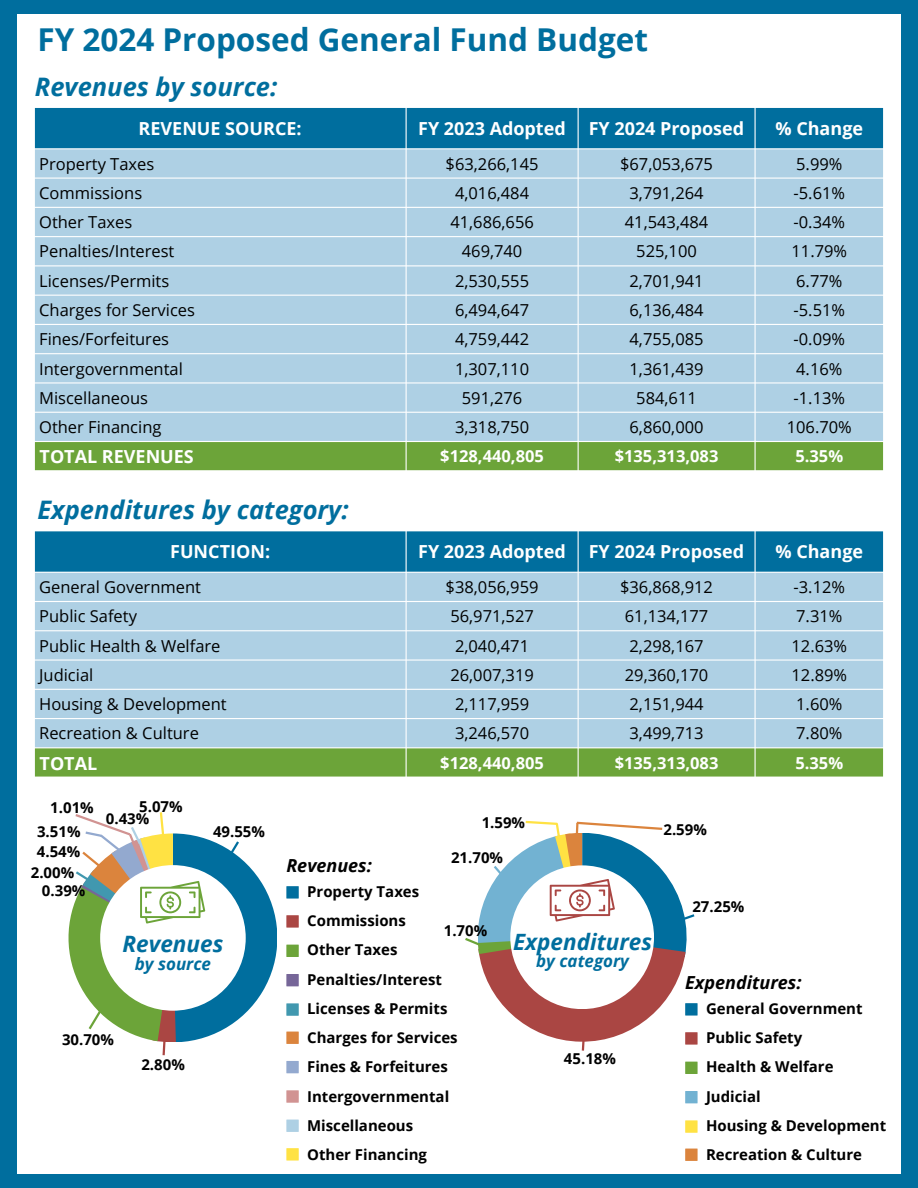
<style>
.page{position:relative;width:918px;height:1188px;background:#006e9e}
.page>*{position:absolute;margin:0;border:0;box-sizing:border-box;transform-origin:0 0}
.t1{font:700 31.5px "Open Sans";color:#006e9e}
.t2{font:italic 700 25.5px "Open Sans";color:#006e9e}
.t3{font:italic 700 22.65px "Open Sans";color:#006e9e}
.t4{font:italic 700 22.5px "Open Sans";color:#006e9e}
.t5{font:700 18px "Open Sans";color:#fff}
.t6{font:italic 700 18px "Open Sans";color:#000}
.t7{font:italic 700 16.95px "Open Sans";color:#006e9e}
.t8{font:16.5px "Open Sans";color:#000}
.t9{font:700 16.5px "Open Sans";color:#fff}
.t10{font:700 15px "Open Sans";color:#000}
</style>
<div class="page">
<div style="left:17px;top:14px;width:884px;height:1160px;background:#fff"></div>
<div style="left:35px;top:108px;width:848px;height:40px;background:#006e9e"></div>
<svg style="left:35px;top:149px;width:848px;height:292px;background:#b1d1e5"></svg>
<div style="left:35px;top:442px;width:848px;height:28px;background:#6ca439"></div>
<div style="left:35px;top:531px;width:848px;height:41px;background:#006e9e"></div>
<div style="left:35px;top:573px;width:848px;height:174px;background:#aed0e4"></div>
<svg style="left:35px;top:748px;width:848px;height:29px;background:#70a63f"></svg>
<svg style="left:465px;top:820px;width:230px;height:231px"></svg>
<svg style="left:69px;top:812px;width:208px;height:244px"></svg>
<div style="left:286px;top:886px;width:13px;height:13px;background:#006e9e"></div>
<div style="left:286px;top:915px;width:13px;height:13px;background:#aa4643"></div>
<div style="left:286px;top:945px;width:13px;height:12px;background:#6ca439"></div>
<div style="left:286px;top:974px;width:13px;height:12px;background:#766698"></div>
<div style="left:286px;top:1003px;width:13px;height:13px;background:#4198af"></div>
<div style="left:286px;top:1032px;width:13px;height:12px;background:#db843d"></div>
<div style="left:286px;top:1061px;width:13px;height:12px;background:#93a9cf"></div>
<div style="left:286px;top:1090px;width:13px;height:13px;background:#d19392"></div>
<div style="left:286px;top:1120px;width:13px;height:12px;background:#aed0e4"></div>
<div style="left:286px;top:1148px;width:13px;height:13px;background:#ffe243"></div>
<div style="left:685px;top:1003px;width:13px;height:13px;background:#006e9e"></div>
<div style="left:685px;top:1032px;width:13px;height:13px;background:#aa4643"></div>
<div style="left:685px;top:1062px;width:13px;height:12px;background:#6ca439"></div>
<div style="left:685px;top:1091px;width:13px;height:12px;background:#72b2d2"></div>
<div style="left:685px;top:1120px;width:13px;height:13px;background:#ffe243"></div>
<div style="left:685px;top:1149px;width:13px;height:12px;background:#db843d"></div>
<p class="t1" style="left:37px;top:17px;width:612px">FY 2024 Proposed General Fund Budget</p>
<p class="t2" style="left:35px;top:69px;width:244px">Revenues by source:</p>
<p class="t5" style="left:139px;top:116px;width:165px">REVENUE SOURCE:</p>
<p class="t5" style="left:418px;top:116px;width:149px">FY 2023 Adopted</p>
<p class="t5" style="left:589px;top:116px;width:157px">FY 2024 Proposed</p>
<p class="t5" style="left:775px;top:116px;width:89px">% Change</p>
<p class="t8" style="left:39px;top:152px;width:117px">Property Taxes</p>
<p class="t8" style="left:446px;top:152px;width:94px">$63,266,145</p>
<p class="t8" style="left:620px;top:152px;width:94px">$67,053,675</p>
<p class="t8" style="left:796px;top:152px;width:48px">5.99%</p>
<p class="t8" style="left:39px;top:181px;width:105px">Commissions</p>
<p class="t8" style="left:455px;top:181px;width:76px">4,016,484</p>
<p class="t8" style="left:630px;top:181px;width:76px">3,791,264</p>
<p class="t8" style="left:794px;top:181px;width:53px">-5.61%</p>
<p class="t8" style="left:39px;top:211px;width:95px">Other Taxes</p>
<p class="t8" style="left:450px;top:211px;width:85px">41,686,656</p>
<p class="t8" style="left:625px;top:211px;width:85px">41,543,484</p>
<p class="t8" style="left:794px;top:211px;width:53px">-0.34%</p>
<p class="t8" style="left:39px;top:240px;width:137px">Penalties/Interest</p>
<p class="t8" style="left:462px;top:240px;width:62px">469,740</p>
<p class="t8" style="left:636px;top:240px;width:62px">525,100</p>
<p class="t8" style="left:792px;top:240px;width:57px">11.79%</p>
<p class="t8" style="left:39px;top:269px;width:132px">Licenses/Permits</p>
<p class="t8" style="left:455px;top:269px;width:76px">2,530,555</p>
<p class="t8" style="left:630px;top:269px;width:76px">2,701,941</p>
<p class="t8" style="left:796px;top:269px;width:48px">6.77%</p>
<p class="t8" style="left:39px;top:298px;width:157px">Charges for Services</p>
<p class="t8" style="left:455px;top:298px;width:76px">6,494,647</p>
<p class="t8" style="left:630px;top:298px;width:76px">6,136,484</p>
<p class="t8" style="left:794px;top:298px;width:53px">-5.51%</p>
<p class="t8" style="left:39px;top:328px;width:131px">Fines/Forfeitures</p>
<p class="t8" style="left:455px;top:328px;width:76px">4,759,442</p>
<p class="t8" style="left:630px;top:328px;width:76px">4,755,085</p>
<p class="t8" style="left:794px;top:328px;width:53px">-0.09%</p>
<p class="t8" style="left:39px;top:357px;width:145px">Intergovernmental</p>
<p class="t8" style="left:455px;top:357px;width:76px">1,307,110</p>
<p class="t8" style="left:630px;top:357px;width:76px">1,361,439</p>
<p class="t8" style="left:796px;top:357px;width:48px">4.16%</p>
<p class="t8" style="left:39px;top:386px;width:110px">Miscellaneous</p>
<p class="t8" style="left:462px;top:386px;width:62px">591,276</p>
<p class="t8" style="left:636px;top:386px;width:62px">584,611</p>
<p class="t8" style="left:794px;top:386px;width:53px">-1.13%</p>
<p class="t8" style="left:39px;top:415px;width:124px">Other Financing</p>
<p class="t8" style="left:455px;top:415px;width:76px">3,318,750</p>
<p class="t8" style="left:630px;top:415px;width:76px">6,860,000</p>
<p class="t8" style="left:787px;top:415px;width:67px">106.70%</p>
<p class="t5" style="left:40px;top:444px;width:156px">TOTAL REVENUES</p>
<p class="t9" style="left:440px;top:445px;width:105px">$128,440,805</p>
<p class="t9" style="left:615px;top:445px;width:105px">$135,313,083</p>
<p class="t9" style="left:795px;top:445px;width:49px">5.35%</p>
<p class="t2" style="left:37px;top:492px;width:313px">Expenditures by category:</p>
<p class="t5" style="left:170px;top:539px;width:101px">FUNCTION:</p>
<p class="t5" style="left:418px;top:539px;width:149px">FY 2023 Adopted</p>
<p class="t5" style="left:589px;top:539px;width:157px">FY 2024 Proposed</p>
<p class="t5" style="left:775px;top:539px;width:89px">% Change</p>
<p class="t8" style="left:39px;top:575px;width:163px">General Government</p>
<p class="t8" style="left:446px;top:575px;width:94px">$38,056,959</p>
<p class="t8" style="left:620px;top:575px;width:94px">$36,868,912</p>
<p class="t8" style="left:794px;top:575px;width:53px">-3.12%</p>
<p class="t8" style="left:39px;top:605px;width:99px">Public Safety</p>
<p class="t8" style="left:450px;top:605px;width:85px">56,971,527</p>
<p class="t8" style="left:625px;top:605px;width:85px">61,134,177</p>
<p class="t8" style="left:796px;top:605px;width:48px">7.31%</p>
<p class="t8" style="left:39px;top:634px;width:183px">Public Health &amp; Welfare</p>
<p class="t8" style="left:455px;top:634px;width:76px">2,040,471</p>
<p class="t8" style="left:630px;top:634px;width:76px">2,298,167</p>
<p class="t8" style="left:792px;top:634px;width:57px">12.63%</p>
<p class="t8" style="left:39px;top:663px;width:56px">Judicial</p>
<p class="t8" style="left:450px;top:663px;width:85px">26,007,319</p>
<p class="t8" style="left:625px;top:663px;width:85px">29,360,170</p>
<p class="t8" style="left:792px;top:663px;width:57px">12.89%</p>
<p class="t8" style="left:39px;top:692px;width:189px">Housing &amp; Development</p>
<p class="t8" style="left:455px;top:692px;width:76px">2,117,959</p>
<p class="t8" style="left:630px;top:692px;width:76px">2,151,944</p>
<p class="t8" style="left:796px;top:692px;width:48px">1.60%</p>
<p class="t8" style="left:39px;top:722px;width:161px">Recreation &amp; Culture</p>
<p class="t8" style="left:455px;top:722px;width:76px">3,246,570</p>
<p class="t8" style="left:630px;top:722px;width:76px">3,499,713</p>
<p class="t8" style="left:796px;top:722px;width:48px">7.80%</p>
<p class="t5" style="left:40px;top:751px;width:59px">TOTAL</p>
<p class="t9" style="left:440px;top:751px;width:105px">$128,440,805</p>
<p class="t9" style="left:615px;top:751px;width:105px">$135,313,083</p>
<p class="t9" style="left:795px;top:751px;width:49px">5.35%</p>
<p class="t10" style="left:50px;top:797px;width:45px">1.01%</p>
<p class="t10" style="left:37px;top:821px;width:45px">3.51%</p>
<p class="t10" style="left:37px;top:841px;width:45px">4.54%</p>
<p class="t10" style="left:31px;top:862px;width:45px">2.00%</p>
<p class="t10" style="left:42px;top:880px;width:45px">0.39%</p>
<p class="t10" style="left:139px;top:796px;width:45px">5.07%</p>
<p class="t10" style="left:106px;top:808px;width:45px">0.43%</p>
<p class="t10" style="left:213px;top:821px;width:54px">49.55%</p>
<p class="t3" style="left:122px;top:928px;width:102px">Revenues</p>
<p class="t7" style="left:135px;top:952px;width:78px">by source</p>
<p class="t10" style="left:62px;top:1029px;width:54px">30.70%</p>
<p class="t10" style="left:141px;top:1054px;width:45px">2.80%</p>
<p class="t6" style="left:286px;top:853px;width:87px">Revenues:</p>
<p class="t10" style="left:482px;top:812px;width:45px">1.59%</p>
<p class="t10" style="left:451px;top:847px;width:54px">21.70%</p>
<p class="t10" style="left:307px;top:881px;width:114px">Property Taxes</p>
<p class="t10" style="left:307px;top:910px;width:100px">Commissions</p>
<p class="t10" style="left:307px;top:939px;width:92px">Other Taxes</p>
<p class="t10" style="left:307px;top:969px;width:136px">Penalties/Interest</p>
<p class="t10" style="left:307px;top:998px;width:142px">Licenses &amp; Permits</p>
<p class="t10" style="left:307px;top:1027px;width:152px">Charges for Services</p>
<p class="t10" style="left:307px;top:1056px;width:142px">Fines &amp; Forfeitures</p>
<p class="t10" style="left:307px;top:1086px;width:144px">Intergovernmental</p>
<p class="t10" style="left:307px;top:1115px;width:108px">Miscellaneous</p>
<p class="t10" style="left:307px;top:1144px;width:121px">Other Financing</p>
<p class="t10" style="left:444px;top:920px;width:45px">1.70%</p>
<p class="t4" style="left:513px;top:926px;width:141px">Expenditures</p>
<p class="t7" style="left:536px;top:949px;width:94px">by category</p>
<p class="t10" style="left:564px;top:1048px;width:54px">45.18%</p>
<p class="t10" style="left:663px;top:819px;width:45px">2.59%</p>
<p class="t10" style="left:692px;top:896px;width:54px">27.25%</p>
<p class="t6" style="left:685px;top:970px;width:118px">Expenditures:</p>
<p class="t10" style="left:706px;top:998px;width:158px">General Government</p>
<p class="t10" style="left:706px;top:1027px;width:98px">Public Safety</p>
<p class="t10" style="left:706px;top:1056px;width:129px">Health &amp; Welfare</p>
<p class="t10" style="left:706px;top:1086px;width:56px">Judicial</p>
<p class="t10" style="left:706px;top:1115px;width:182px">Housing &amp; Development</p>
<p class="t10" style="left:706px;top:1144px;width:158px">Recreation &amp; Culture</p>
</div>
